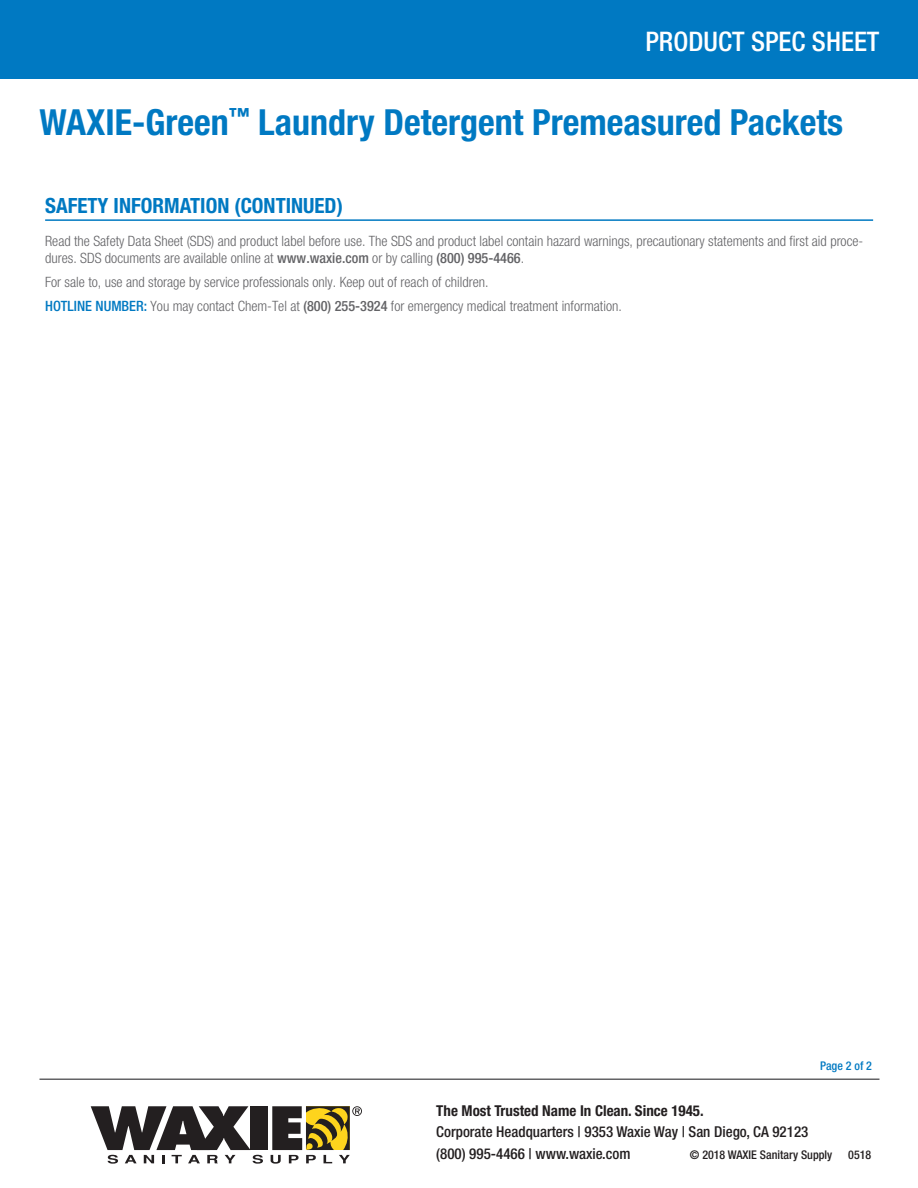
<style>
.page{position:relative;width:918px;height:1188px;background:#fff}
.page>*{position:absolute;margin:0;border:0;box-sizing:border-box;transform-origin:0 0}
.t1{font:700 condensed 36px "Helvetica Neue LT Std";color:#0079c2}
.t2{font:500 condensed 27px "Helvetica Neue LT Std";color:#fff}
.Header_1_-_Underline{font:700 condensed 21px "Helvetica Neue LT Std";color:#0079c2}
.t3{font:500 condensed 15px/21.6px "Helvetica Neue LT Std";color:#231f20}
.t4{font:700 condensed 15px "Helvetica Neue LT Std";color:#231f20}
.Description{font:300 condensed 14.25px/17.2px "Helvetica Neue LT Std";color:#636366}
.t5{font:500 condensed 12px "Helvetica Neue LT Std";color:#231f20}
.t6{font:500 condensed 12px "Helvetica Neue LT Std";color:#0079c2}
.s1{font-weight:500}
.s2{font-weight:500;color:#0079c2}
</style>
<div class="page">
<hr style="left:39px;top:1078px;width:840px;height:2px;background:#636366">
<div style="left:251px;top:1106px;width:17px;height:44px;background:#231f20"></div>
<svg style="left:91px;top:1106px;width:172px;height:58px"></svg>
<svg style="left:271px;top:1106px;width:91px;height:58px"></svg>
<div style="left:0;top:0;width:918px;height:79px;background:#0079c2"></div>
<hr style="left:45px;top:219px;width:828px;height:2px;background:#0079c2">
<h2 class="t2" style="left:645px;top:25px;width:236px">PRODUCT SPEC SHEET</h2>
<p class="t1" style="left:39px;top:100px;width:805px">WAXIE-Green<sup>™</sup> Laundry Detergent Premeasured Packets</p>
<p class="Header_1_-_Underline" style="left:45px;top:192px;width:299px">SAFETY INFORMATION (CONTINUED)</p>
<p class="Description" style="left:45px;top:232px;width:820px">Read the Safety Data Sheet (SDS) and product label before use. The SDS and product label contain hazard warnings, precautionary statements and first aid proce&shy;dures. SDS documents are available online at <span class="s1">www.waxie.com</span> or by calling <span class="s1">(800) 995-4466</span>.</p>
<p class="Description" style="left:45px;top:274px;width:445px">For sale to, use and storage by service professionals only. Keep out of reach of children.</p>
<p class="Description" style="left:45px;top:298px;width:578px"><span class="s2">HOTLINE NUMBER:</span> You may contact Chem-Tel at <span class="s1">(800) 255-3924</span> for emergency medical treatment information.</p>
<p class="t6" style="left:820px;top:1059px;width:53px">Page 2 of 2</p>
<p class="t4" style="left:436px;top:1102px;width:269px">The Most Trusted Name In Clean. Since 1945.</p>
<p class="t3" style="left:436px;top:1121px;width:374px">Corporate Headquarters | 9353 Waxie Way | San Diego, CA 92123 (800) 995-4466 | www.waxie.com</p>
<p class="t5" style="left:690px;top:1147px;width:144px">© 2018 WAXIE Sanitary Supply</p>
<p class="t5" style="left:848px;top:1147px;width:25px">0518</p>
</div>
